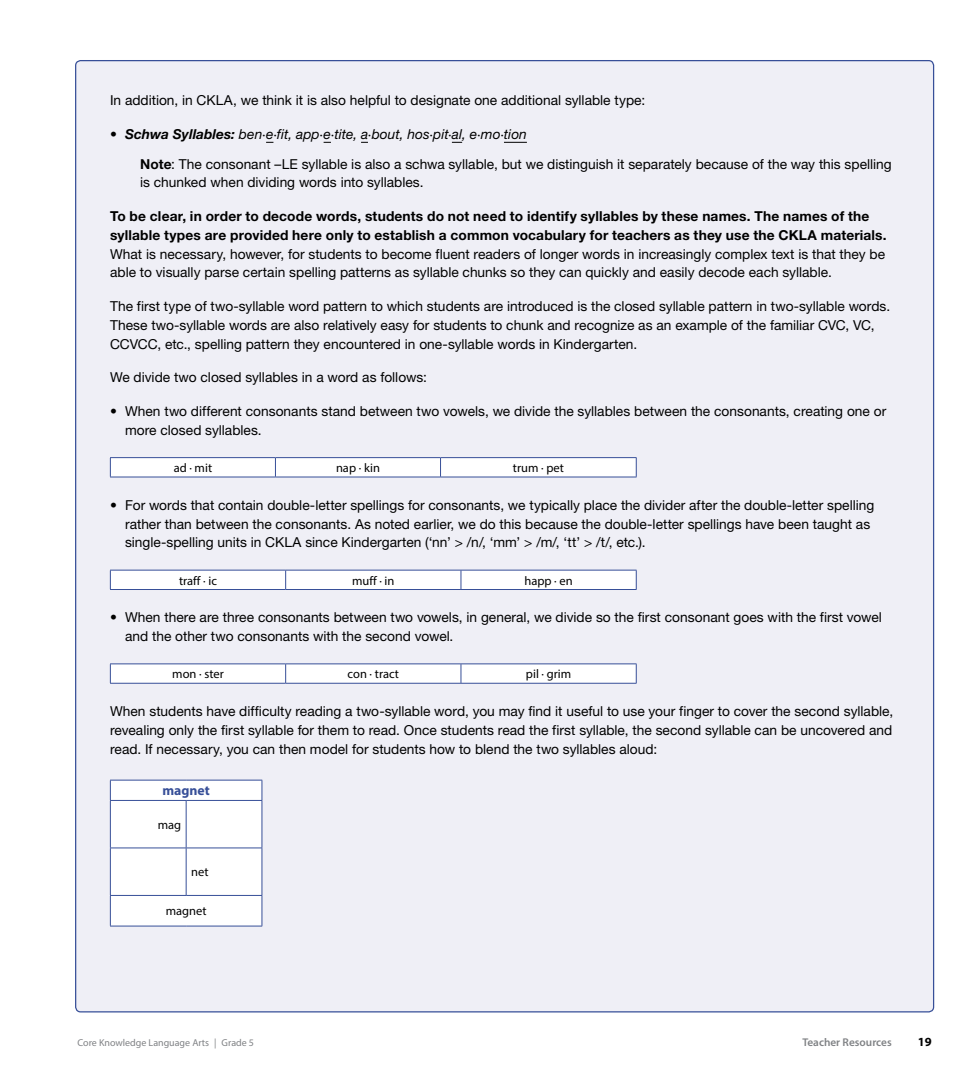
<style>
.page{position:relative;width:968px;height:1080px;background:#fff}
.page>*{position:absolute;margin:0;border:0;box-sizing:border-box;transform-origin:0 0}
.t1{font:13.75px/18.8px "Helvetica Neue LT Std";color:#000}
.t2{font:700 13.75px/18.8px "Helvetica Neue LT Std";letter-spacing:.01em;color:#000}
.t3{font:700 13.75px "Myriad Pro";color:#374f98}
.t4{font:12.5px "Myriad Pro";color:#000}
.t5{font:700 12.5px "Myriad Pro";color:#000}
.t6{font:600 11.25px "Myriad Pro";color:#808285}
.t7{font:10px "Myriad Pro";color:#808285}
.s1{font-weight:700;font-style:italic}
.s2{font-style:italic}
.s3{font-weight:700}
</style>
<div class="page">
<div style="left:76px;top:61px;width:857px;height:951px;background:#efeff6;border-radius:5px"></div>
<svg style="left:504px;top:142px;width:23px;height:1px"></svg>
<hr style="left:110px;top:457px;width:165px;height:1px;background:#374f98">
<hr style="left:275px;top:457px;width:165px;height:1px;background:#374f98">
<hr style="left:440px;top:457px;width:196px;height:1px;background:#374f98">
<svg style="left:110px;top:458px;width:527px;height:19px"></svg>
<hr style="left:110px;top:477px;width:165px;height:1px;background:#374f98">
<hr style="left:275px;top:477px;width:165px;height:1px;background:#374f98">
<hr style="left:440px;top:477px;width:196px;height:1px;background:#374f98">
<div style="left:110px;top:570px;width:527px;height:20px;background:#fff"></div>
<hr style="left:110px;top:589px;width:176px;height:1px;background:#374f98">
<hr style="left:286px;top:589px;width:175px;height:1px;background:#374f98">
<hr style="left:461px;top:589px;width:175px;height:1px;background:#374f98">
<svg style="left:110px;top:664px;width:527px;height:19px"></svg>
<hr style="left:110px;top:683px;width:176px;height:1px;background:#374f98">
<hr style="left:286px;top:683px;width:175px;height:1px;background:#374f98">
<hr style="left:461px;top:683px;width:175px;height:1px;background:#374f98">
<div style="left:110px;top:780px;width:152px;height:146px;background:#fff"></div>
<hr style="left:186px;top:780px;width:76px;height:1px;background:#374f98">
<hr style="left:110px;top:800px;width:76px;height:1px;background:#374f98">
<hr style="left:110px;top:801px;width:1px;height:47px;background:#374f98">
<hr style="left:186px;top:800px;width:76px;height:1px;background:#374f98">
<hr style="left:186px;top:801px;width:1px;height:47px;background:#374f98">
<hr style="left:261px;top:801px;width:1px;height:47px;background:#374f98">
<hr style="left:110px;top:848px;width:76px;height:1px;background:#374f98">
<hr style="left:110px;top:848px;width:1px;height:47px;background:#374f98">
<hr style="left:186px;top:848px;width:76px;height:1px;background:#374f98">
<hr style="left:186px;top:848px;width:1px;height:47px;background:#374f98">
<hr style="left:261px;top:848px;width:1px;height:47px;background:#374f98">
<hr style="left:110px;top:895px;width:76px;height:1px;background:#374f98">
<hr style="left:110px;top:896px;width:1px;height:30px;background:#374f98">
<hr style="left:186px;top:895px;width:76px;height:1px;background:#374f98">
<hr style="left:110px;top:926px;width:76px;height:1px;background:#374f98">
<hr style="left:186px;top:926px;width:76px;height:1px;background:#374f98">
<p class="t1" style="left:110px;top:90px;width:536px">In addition, in CKLA, we think it is also helpful to designate one additional syllable type:</p>
<p class="t1" style="left:140px;top:118px;width:753px;line-height:30px;text-indent:-30px"><span class="s1">• Schwa Syllables:</span> <span class="s2">ben·e·fit, app·e·tite, a·bout, hos·pit·al, e·mo·tion<br></span><span class="s3">Note</span>: The consonant –LE syllable is also a schwa syllable, but we distinguish it separately because of the way this spelling</p>
<p class="t1" style="left:140px;top:173px;width:285px">is chunked when dividing words into syllables.</p>
<p class="t2" style="left:110px;top:207px;width:778px">To be clear, in order to decode words, students do not need to identify syllables by these names. The names of the syllable types are provided here only to establish a common vocabulary for teachers as they use the CKLA materials.</p>
<p class="t1" style="left:110px;top:244px;width:776px">What is necessary, however, for students to become fluent readers of longer words in increasingly complex text is that they be able to visually parse certain spelling patterns as syllable chunks so they can quickly and easily decode each syllable.</p>
<p class="t1" style="left:110px;top:297px;width:781px">The first type of two-syllable word pattern to which students are introduced is the closed syllable pattern in two-syllable words.<br>These two-syllable words are also relatively easy for students to chunk and recognize as an example of the familiar CVC, VC,<br>CCVCC, etc., spelling pattern they encountered in one-syllable words in Kindergarten.</p>
<p class="t1" style="left:110px;top:368px;width:318px">We divide two closed syllables in a word as follows:</p>
<p class="t1" style="left:125px;top:402px;width:762px;text-indent:-15px">• When two different consonants stand between two vowels, we divide the syllables between the consonants, creating one or more closed syllables.</p>
<p class="t4" style="left:174px;top:460px;width:40px">ad · mit</p>
<p class="t4" style="left:336px;top:460px;width:45px">nap · kin</p>
<p class="t4" style="left:513px;top:460px;width:52px">trum · pet</p>
<p class="t1" style="left:125px;top:495px;width:750px;text-indent:-15px">• For words that contain double-letter spellings for consonants, we typically place the divider after the double-letter spelling rather than between the consonants. As noted earlier, we do this because the double-letter spellings have been taught as single-spelling units in CKLA since Kindergarten (‘nn’ &gt; /n/, ‘mm’ &gt; /m/, ‘tt’ &gt; /t/, etc.).</p>
<p class="t4" style="left:179px;top:573px;width:39px">traff · ic</p>
<p class="t4" style="left:352px;top:573px;width:44px">muff · in</p>
<p class="t4" style="left:524px;top:573px;width:50px">happ · en</p>
<p class="t1" style="left:125px;top:608px;width:758px;text-indent:-15px">• When there are three consonants between two vowels, in general, we divide so the first consonant goes with the first vowel and the other two consonants with the second vowel.</p>
<p class="t4" style="left:172px;top:666px;width:53px">mon · ster</p>
<p class="t4" style="left:347px;top:666px;width:53px">con · tract</p>
<p class="t4" style="left:526px;top:666px;width:47px">pil · grim</p>
<p class="t1" style="left:110px;top:702px;width:784px;text-align:justify">When students have difficulty reading a two-syllable word, you may find it useful to use your finger to cover the second syllable, revealing only the first syllable for them to read. Once students read the first syllable, the second syllable can be uncovered and read. If necessary, you can then model for students how to blend the two syllables aloud:</p>
<p class="t3" style="left:162px;top:782px;width:49px">magnet</p>
<p class="t4" style="left:158px;top:817px;width:25px">mag</p>
<p class="t4" style="left:191px;top:864px;width:19px">net</p>
<p class="t4" style="left:166px;top:904px;width:42px">magnet</p>
<p class="t7" style="left:78px;top:1037px;width:178px">Core Knowledge Language Arts | Grade 5</p>
<p class="t6" style="left:802px;top:1035px;width:91px">Teacher Resources</p>
<p class="t5" style="left:917px;top:1034px;width:15px">19</p>
</div>
